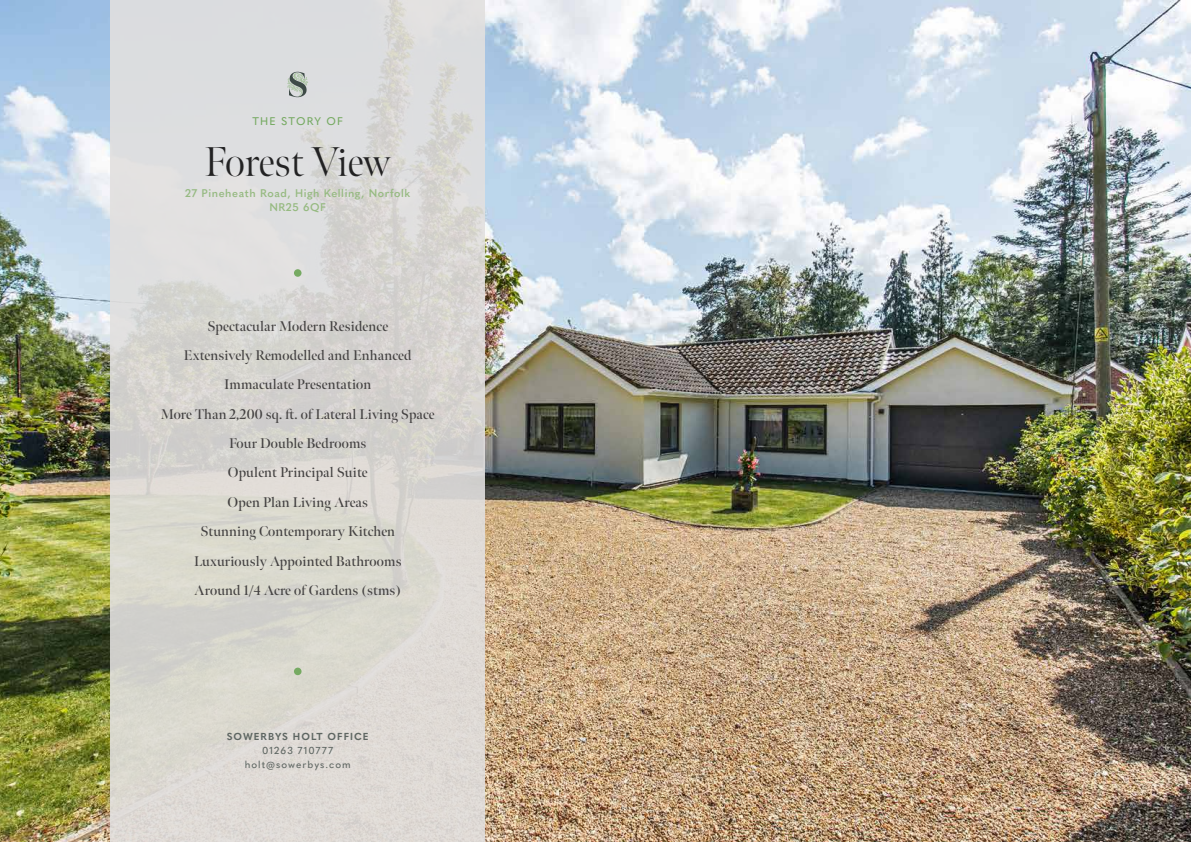
<style>
.page{position:relative;width:1191px;height:842px;background:#fff}
.page>*{position:absolute;margin:0;border:0;box-sizing:border-box;transform-origin:0 0}
.t1{font:300 41.5px "Meno Banner";letter-spacing:-.005em;color:#222223}
.t2{font:600 14px/29.3px "Meno Banner";letter-spacing:.01em;color:#434141;text-align:center}
.t3{font:600 11px/14px "Quasimoda";letter-spacing:.05em;color:#96ba81;text-align:center}
.t4{font:500 11px "Quasimoda";letter-spacing:.1em;color:#76aa62}
.t5{font:500 10px/14px "Quasimoda";letter-spacing:.1em;color:#5e6662;text-align:center}
.t6{font:700 10px "Quasimoda";letter-spacing:.1em;color:#5e6662}
</style>
<div class="page">
<img style="left:0;top:0;width:1191px;height:842px">
<div style="left:111px;top:0;width:374px;height:842px;background:linear-gradient(to right,#dadad5,#dbd8d4)"></div>
<div style="left:294px;top:269px;width:7px;height:8px;background:#76aa62;border-radius:50%"></div>
<div style="left:294px;top:668px;width:7px;height:7px;background:#76aa62;border-radius:50%"></div>
<svg style="left:287px;top:72px;width:21px;height:25px"></svg>
<p class="t4" style="left:252px;top:113px;width:92px">THE STORY OF</p>
<h1 class="t1" style="left:205px;top:137px;width:187px">Forest View</h1>
<p class="t3" style="left:185px;top:186px;width:226px">27 Pineheath Road, High Kelling, Norfolk<br>NR25 6QF</p>
<p class="t2" style="left:161px;top:311px;width:275px">Spectacular Modern Residence<br>Extensively Remodelled and Enhanced<br>Immaculate Presentation<br>More Than 2,200 sq. ft. of Lateral Living Space<br>Four Double Bedrooms<br>Opulent Principal Suite<br>Open Plan Living Areas<br>Stunning Contemporary Kitchen<br>Luxuriously Appointed Bathrooms<br>Around 1/4 Acre of Gardens (stms)</p>
<p class="t6" style="left:227px;top:728px;width:143px">SOWERBYS HOLT OFFICE</p>
<p class="t5" style="left:245px;top:742px;width:107px">01263 710777 holt@sowerbys.com</p>
</div>
